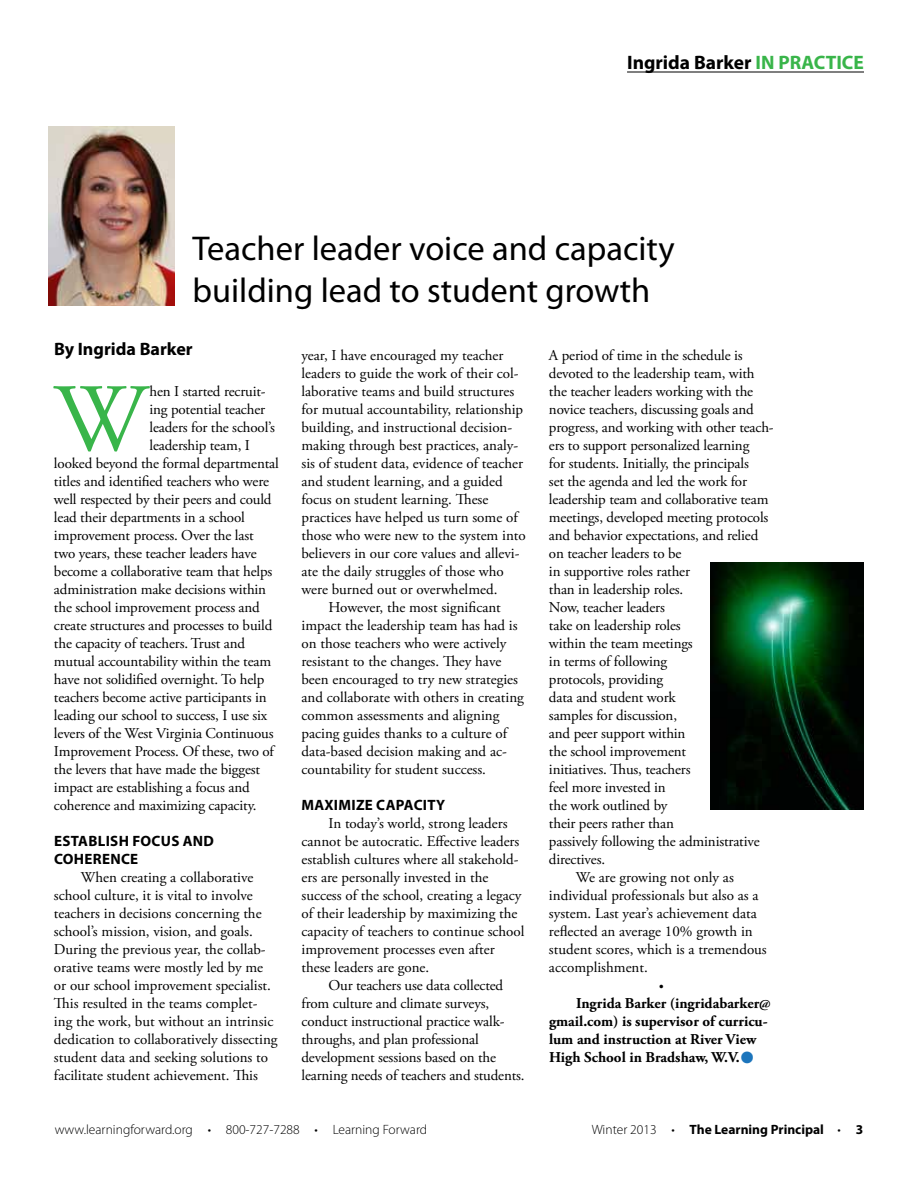
<style>
.page{position:relative;width:918px;height:1188px;background:#fff}
.page>*{position:absolute;margin:0;border:0;box-sizing:border-box;transform-origin:0 0}
.t1{font:96.45px "Adobe Garamond Pro";color:#39b54a}
.t2{font:700 37.5px "Adobe Garamond Pro";color:#1c75bc}
.t3{font:34.5px/42px "Myriad Pro";color:#000}
.t4{font:700 19.5px "Myriad Pro";color:#000}
.t5{font:700 18px "Myriad Pro";color:#000}
.t6{font:15px/18px "Adobe Garamond Pro";letter-spacing:-.01em;color:#000}
.t7{font:700 15px/18px "Adobe Garamond Pro";color:#000}
.t8{font:700 15px/18px "Myriad Pro";letter-spacing:.02em;color:#000}
.t9{font:300 13.5px "Myriad Pro";color:#000}
.t10{font:700 13.5px "Myriad Pro";color:#000}
.s1{color:#39b54a}
.s2{font-weight:300}
</style>
<div class="page">
<hr style="left:627px;top:72px;width:237px;height:1px;background:#000">
<img style="left:49px;top:127px;width:126px;height:179px">
<img style="left:711px;top:562px;width:152px;height:248px">
<h3 class="t4" style="left:627px;top:49px;width:227px">Ingrida Barker <span class="s1">IN PRACTICE</span></h3>
<h3 class="t3" style="left:193px;top:227px;width:483px">Teacher leader voice and capacity building lead to student growth</h3>
<p class="t5" style="left:54px;top:337px;width:140px">By Ingrida Barker</p>
<h1 class="t1" style="left:54px;top:362px;width:94px">W</h1>
<p class="t6" style="left:149px;top:383px;width:118px">hen I started recruit-</p>
<p class="t6" style="left:149px;top:401px;width:117px">ing potential teacher</p>
<p class="t6" style="left:149px;top:419px;width:127px">leaders for the school’s</p>
<p class="t6" style="left:149px;top:437px;width:102px">leadership team, I</p>
<p class="t6" style="left:54px;top:455px;width:226px">looked beyond the formal departmental</p>
<p class="t6" style="left:54px;top:473px;width:217px">titles and identified teachers who were</p>
<p class="t6" style="left:54px;top:491px;width:219px">well respected by their peers and could</p>
<p class="t6" style="left:54px;top:509px;width:192px">lead their departments in a school</p>
<p class="t6" style="left:54px;top:527px;width:201px">improvement process. Over the last</p>
<p class="t6" style="left:54px;top:545px;width:204px">two years, these teacher leaders have</p>
<p class="t6" style="left:54px;top:563px;width:220px">become a collaborative team that helps</p>
<p class="t6" style="left:54px;top:581px;width:214px">administration make decisions within</p>
<p class="t6" style="left:54px;top:599px;width:207px">the school improvement process and</p>
<p class="t6" style="left:54px;top:617px;width:220px">create structures and processes to build</p>
<p class="t6" style="left:54px;top:635px;width:193px">the capacity of teachers. Trust and</p>
<p class="t6" style="left:54px;top:653px;width:219px">mutual accountability within the team</p>
<p class="t6" style="left:54px;top:671px;width:212px">have not solidified overnight. To help</p>
<p class="t6" style="left:54px;top:689px;width:214px">teachers become active participants in</p>
<p class="t6" style="left:54px;top:707px;width:215px">leading our school to success, I use six</p>
<p class="t6" style="left:54px;top:725px;width:221px">levers of the West Virginia Continuous</p>
<p class="t6" style="left:54px;top:743px;width:221px">Improvement Process. Of these, two of</p>
<p class="t6" style="left:54px;top:761px;width:208px">the levers that have made the biggest</p>
<p class="t6" style="left:54px;top:779px;width:197px">impact are establishing a focus and</p>
<p class="t6" style="left:54px;top:797px;width:204px">coherence and maximizing capacity.</p>
<p class="t8" style="left:54px;top:831px;width:161px">Establish Focus and<br>Coherence</p>
<p class="t6" style="left:54px;top:869px;width:225px;text-indent:27px">When creating a collaborative school culture, it is vital to involve teachers in decisions concerning the school’s mission, vision, and goals.<br>During the previous year, the collab&shy;orative teams were mostly led by me or our school improvement specialist.<br>This resulted in the teams complet&shy;ing the work, but without an intrinsic dedication to collaboratively dissecting student data and seeking solutions to facilitate student achievement. This</p>
<p class="t6" style="left:301px;top:347px;width:203px">year, I have encouraged my teacher</p>
<p class="t6" style="left:301px;top:365px;width:219px">leaders to guide the work of their col-</p>
<p class="t6" style="left:301px;top:383px;width:214px">laborative teams and build structures</p>
<p class="t6" style="left:301px;top:401px;width:223px">for mutual accountability, relationship</p>
<p class="t6" style="left:301px;top:419px;width:212px">building, and instructional decision-</p>
<p class="t6" style="left:301px;top:437px;width:218px">making through best practices, analy-</p>
<p class="t6" style="left:301px;top:455px;width:223px">sis of student data, evidence of teacher</p>
<p class="t6" style="left:301px;top:473px;width:203px">and student learning, and a guided</p>
<p class="t6" style="left:301px;top:491px;width:188px">focus on student learning. These</p>
<p class="t6" style="left:301px;top:509px;width:218px">practices have helped us turn some of</p>
<p class="t6" style="left:301px;top:527px;width:226px">those who were new to the system into</p>
<p class="t6" style="left:301px;top:545px;width:220px">believers in our core values and allevi-</p>
<p class="t6" style="left:301px;top:563px;width:204px">ate the daily struggles of those who</p>
<p class="t6" style="left:301px;top:581px;width:198px">were burned out or overwhelmed.</p>
<p class="t6" style="left:328px;top:599px;width:174px">However, the most significant</p>
<p class="t6" style="left:301px;top:617px;width:218px">impact the leadership team has had is</p>
<p class="t6" style="left:301px;top:635px;width:206px">on those teachers who were actively</p>
<p class="t6" style="left:301px;top:653px;width:201px">resistant to the changes. They have</p>
<p class="t6" style="left:301px;top:671px;width:218px">been encouraged to try new strategies</p>
<p class="t6" style="left:301px;top:689px;width:224px">and collaborate with others in creating</p>
<p class="t6" style="left:301px;top:707px;width:199px">common assessments and aligning</p>
<p class="t6" style="left:301px;top:725px;width:207px">pacing guides thanks to a culture of</p>
<p class="t6" style="left:301px;top:743px;width:207px">data-based decision making and ac-</p>
<p class="t6" style="left:301px;top:761px;width:186px">countability for student success.</p>
<p class="t8" style="left:302px;top:795px;width:130px">Maximize Capacity</p>
<p class="t6" style="left:301px;top:815px;width:225px;text-indent:27px">In today’s world, strong leaders cannot be autocratic. Effective leaders establish cultures where all stakehold&shy;ers are personally invested in the success of the school, creating a legacy of their leadership by maximizing the capacity of teachers to continue school improvement processes even after these leaders are gone.</p>
<p class="t6" style="left:301px;top:977px;width:225px;text-indent:27px">Our teachers use data collected from culture and climate surveys, conduct instructional practice walk&shy;throughs, and plan professional development sessions based on the learning needs of teachers and students.</p>
<p class="t6" style="left:549px;top:347px;width:195px">A period of time in the schedule is</p>
<p class="t6" style="left:549px;top:365px;width:207px">devoted to the leadership team, with</p>
<p class="t6" style="left:549px;top:383px;width:206px">the teacher leaders working with the</p>
<p class="t6" style="left:549px;top:401px;width:206px">novice teachers, discussing goals and</p>
<p class="t6" style="left:549px;top:419px;width:226px">progress, and working with other teach-</p>
<p class="t6" style="left:549px;top:437px;width:202px">ers to support personalized learning</p>
<p class="t6" style="left:549px;top:455px;width:201px">for students. Initially, the principals</p>
<p class="t6" style="left:549px;top:473px;width:200px">set the agenda and led the work for</p>
<p class="t6" style="left:549px;top:491px;width:221px">leadership team and collaborative team</p>
<p class="t6" style="left:549px;top:509px;width:221px">meetings, developed meeting protocols</p>
<p class="t6" style="left:549px;top:527px;width:211px">and behavior expectations, and relied</p>
<p class="t6" style="left:549px;top:545px;width:134px">on teacher leaders to be</p>
<p class="t6" style="left:549px;top:563px;width:143px">in supportive roles rather</p>
<p class="t6" style="left:549px;top:581px;width:136px">than in leadership roles.</p>
<p class="t6" style="left:549px;top:599px;width:117px">Now, teacher leaders</p>
<p class="t6" style="left:549px;top:617px;width:133px">take on leadership roles</p>
<p class="t6" style="left:549px;top:635px;width:145px">within the team meetings</p>
<p class="t6" style="left:549px;top:653px;width:120px">in terms of following</p>
<p class="t6" style="left:549px;top:671px;width:116px">protocols, providing</p>
<p class="t6" style="left:549px;top:689px;width:128px">data and student work</p>
<p class="t6" style="left:549px;top:707px;width:130px">samples for discussion,</p>
<p class="t6" style="left:549px;top:725px;width:138px">and peer support within</p>
<p class="t6" style="left:549px;top:743px;width:139px">the school improvement</p>
<p class="t6" style="left:549px;top:761px;width:143px">initiatives. Thus, teachers</p>
<p class="t6" style="left:549px;top:779px;width:118px">feel more invested in</p>
<p class="t6" style="left:549px;top:797px;width:120px">the work outlined by</p>
<p class="t6" style="left:549px;top:815px;width:126px">their peers rather than</p>
<p class="t6" style="left:549px;top:833px;width:212px">passively following the administrative</p>
<p class="t6" style="left:549px;top:851px;width:58px">directives.</p>
<p class="t6" style="left:576px;top:869px;width:159px">We are growing not only as</p>
<p class="t6" style="left:549px;top:887px;width:211px">individual professionals but also as a</p>
<p class="t6" style="left:549px;top:905px;width:209px">system. Last year’s achievement data</p>
<p class="t6" style="left:549px;top:923px;width:205px">reflected an average 10% growth in</p>
<p class="t6" style="left:549px;top:941px;width:219px">student scores, which is a tremendous</p>
<p class="t6" style="left:549px;top:959px;width:100px">accomplishment.</p>
<p class="t10" style="left:659px;top:977px;width:6px">•</p>
<p class="t7" style="left:549px;top:995px;width:223px;text-indent:27px">Ingrida Barker (ingridabarker@ gmail.com) is supervisor of curricu&shy;lum and instruction at River View High School in Bradshaw, W.V.</p>
<h2 class="t2" style="left:740px;top:1036px;width:16px">•</h2>
<p class="t9" style="left:55px;top:1121px;width:374px">www.learningforward.org • 800-727-7288 • Learning Forward</p>
<p class="t10" style="left:592px;top:1121px;width:273px"><span class="s2">Winter 2013 •</span> The Learning Principal <span class="s2">•</span> 3</p>
</div>
